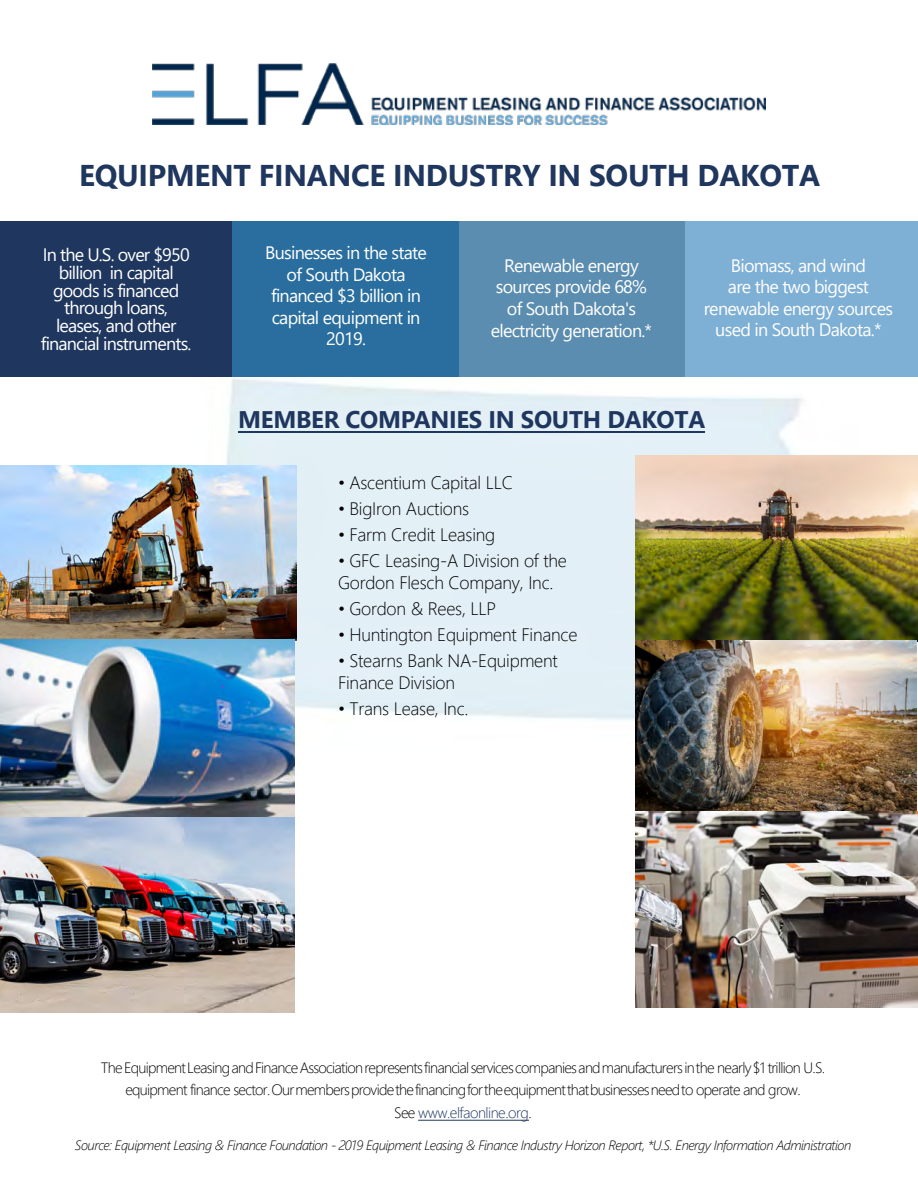
<style>
.page{position:relative;width:918px;height:1188px;background:#fff}
.page>*{position:absolute;margin:0;border:0;box-sizing:border-box;transform-origin:0 0}
.t1{font:700 30px "Segoe UI";letter-spacing:-.01em;color:#1f365e}
.t2{font:700 24px "Segoe UI";letter-spacing:-.01em;color:#1f365e}
.t3{font:18px/21.6px "Segoe UI";letter-spacing:-.04em;color:#fff;text-align:center}
.t4{font:300 18px/21.6px "Segoe UI";letter-spacing:-.01em;color:#000}
.t5{font:300 15px/22.5px "Segoe UI";letter-spacing:-.05em;color:#000;text-align:center}
.t6{font:italic 300 13.5px "Segoe UI";letter-spacing:-.035em;color:#000}
.s1{color:#1f365e}
</style>
<div class="page">
<img style="left:226px;top:378px;width:632px;height:482px">
<div style="left:0;top:221px;width:232px;height:156px;background:#1f365e"></div>
<div style="left:459px;top:221px;width:227px;height:156px;background:#5b8db0"></div>
<div style="left:232px;top:221px;width:227px;height:156px;background:#296e9e"></div>
<img style="left:152px;top:63px;width:614px;height:62px">
<hr style="left:418px;top:1120px;width:111px;height:1px;background:#1f365e">
<hr style="left:239px;top:432px;width:466px;height:1px;background:#1f365e">
<div style="left:686px;top:221px;width:232px;height:156px;background:#7eafd4"></div>
<img style="left:0;top:465px;width:296px;height:176px">
<img style="left:635px;top:456px;width:283px;height:552px">
<img style="left:0;top:639px;width:294px;height:178px">
<img style="left:0;top:817px;width:294px;height:195px">
<h1 class="t1" style="left:79px;top:147px;width:743px">EQUIPMENT FINANCE INDUSTRY IN SOUTH DAKOTA</h1>
<p class="t3" style="left:265px;top:240px;width:163px">Businesses in the state of South Dakota financed $3 billion in capital equipment in<br>2019.</p>
<p class="t3" style="left:41px;top:244px;width:152px;line-height:17.7px">In the U.S. over $950 billion in capital goods is financed through loans, leases, and other financial instruments.</p>
<p class="t3" style="left:491px;top:253px;width:163px">Renewable energy sources provide 68% of South Dakota's electricity generation.*</p>
<p class="t3" style="left:704px;top:253px;width:191px">Biomass, and wind<br>are the two biggest renewable energy sources used in South Dakota.*</p>
<h2 class="t2" style="left:238px;top:397px;width:468px">MEMBER COMPANIES IN SOUTH DAKOTA</h2>
<p class="t4" style="left:338px;top:470px;width:176px">• Ascentium Capital LLC</p>
<p class="t4" style="left:338px;top:496px;width:133px">• BigIron Auctions</p>
<p class="t4" style="left:338px;top:522px;width:159px">• Farm Credit Leasing</p>
<p class="t4" style="left:338px;top:549px;width:231px">• GFC Leasing-A Division of the<br>Gordon Flesch Company, Inc.</p>
<p class="t4" style="left:338px;top:596px;width:160px">• Gordon &amp; Rees, LLP</p>
<p class="t4" style="left:338px;top:622px;width:241px">• Huntington Equipment Finance</p>
<p class="t4" style="left:338px;top:648px;width:221px">• Stearns Bank NA-Equipment<br>Finance Division</p>
<p class="t4" style="left:338px;top:696px;width:132px">• Trans Lease, Inc.</p>
<p class="t5" style="left:101px;top:1055px;width:726px">TheEquipmentLeasingandFinanceAssociationrepresentsfinancialservicescompaniesandmanufacturersinthe nearly$1 trillion U.S. equipment finance sector.Ourmembersprovidethefinancingfortheequipmentthatbusinessesneedto operate and grow.<br>See <span class="s1">www.elfaonline.org</span>.</p>
<p class="t6" style="left:75px;top:1133px;width:778px">Source: Equipment Leasing &amp; Finance Foundation - 2019 Equipment Leasing &amp; Finance Industry Horizon Report, *U.S. Energy Information Administration</p>
</div>
